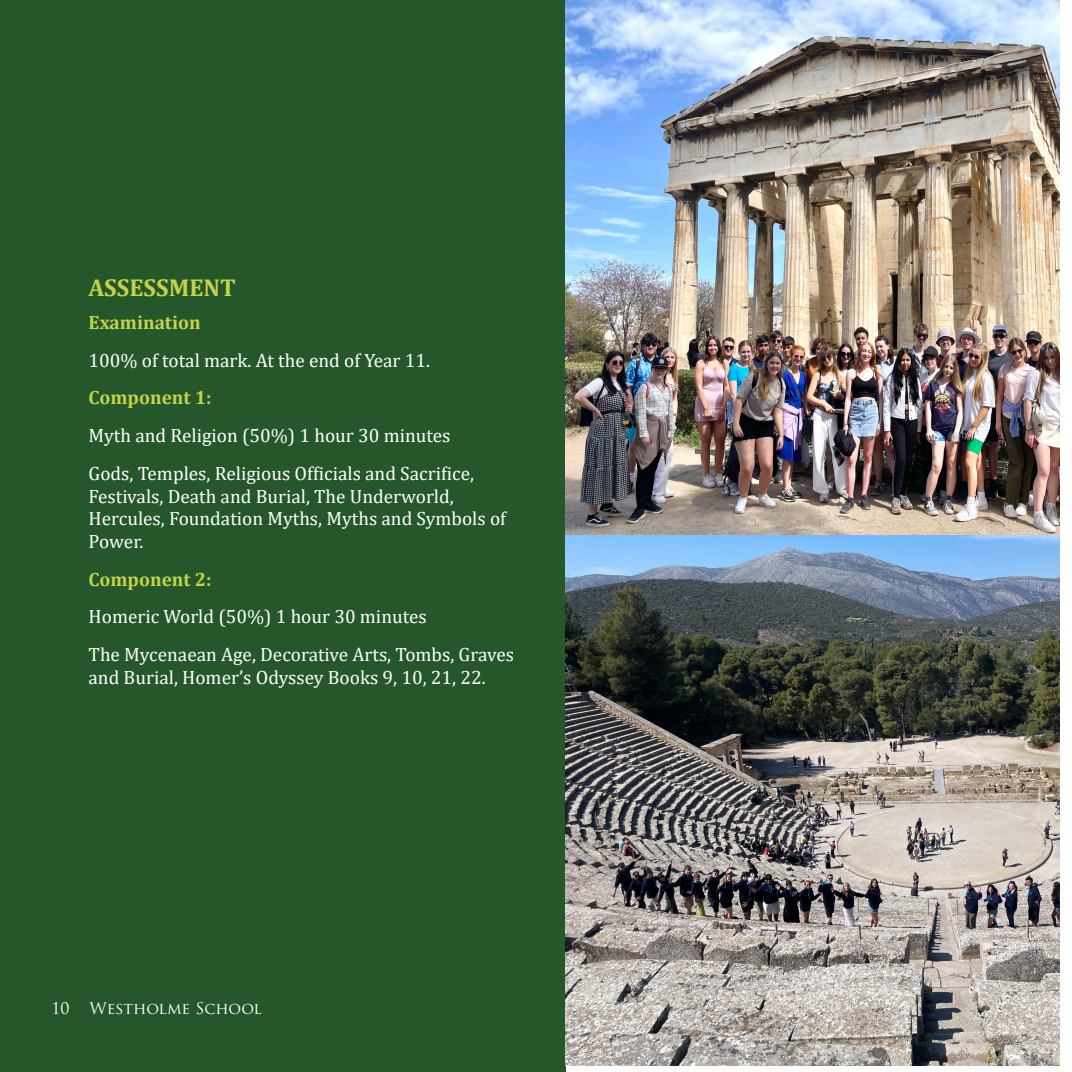
<style>
.page{position:relative;width:1072px;height:1072px;background:#fff}
.page>*{position:absolute;margin:0;border:0;box-sizing:border-box;transform-origin:0 0}
.Subhead{font:700 24.5px "Cambria";color:#c3d44b}
.Body_text{font:19.25px/22.8px "Cambria";color:#fff}
.Body_text-2{font:700 19.25px "Cambria";color:#c3d44b}
.t1{font:15.75px "Trajan Pro";color:#fff}
</style>
<div class="page">
<div style="left:0;top:0;width:566px;height:1071px;background:#25572a"></div>
<img style="left:566px;top:1px;width:493px;height:1064px">
<p class="Subhead" style="left:89px;top:271px;width:149px">ASSESSMENT</p>
<p class="Body_text-2" style="left:89px;top:309px;width:114px">Examination</p>
<p class="Body_text" style="left:89px;top:349px;width:343px">100% of total mark. At the end of Year 11.</p>
<p class="Body_text-2" style="left:89px;top:384px;width:124px">Component 1:</p>
<p class="Body_text" style="left:89px;top:424px;width:363px">Myth and Religion (50%) 1 hour 30 minutes</p>
<p class="Body_text" style="left:89px;top:462px;width:419px">Gods, Temples, Religious Officials and Sacrifice, Festivals, Death and Burial, The Underworld, Hercules, Foundation Myths, Myths and Symbols of Power.</p>
<p class="Body_text-2" style="left:89px;top:565px;width:124px">Component 2:</p>
<p class="Body_text" style="left:89px;top:605px;width:339px">Homeric World (50%) 1 hour 30 minutes</p>
<p class="Body_text" style="left:89px;top:643px;width:427px">The Mycenaean Age, Decorative Arts, Tombs, Graves and Burial, Homer’s Odyssey Books 9, 10, 21, 22.</p>
<p class="t1" style="left:52px;top:998px;width:19px">10</p>
<p class="t1" style="left:89px;top:998px;width:174px">Westholme School</p>
</div>
